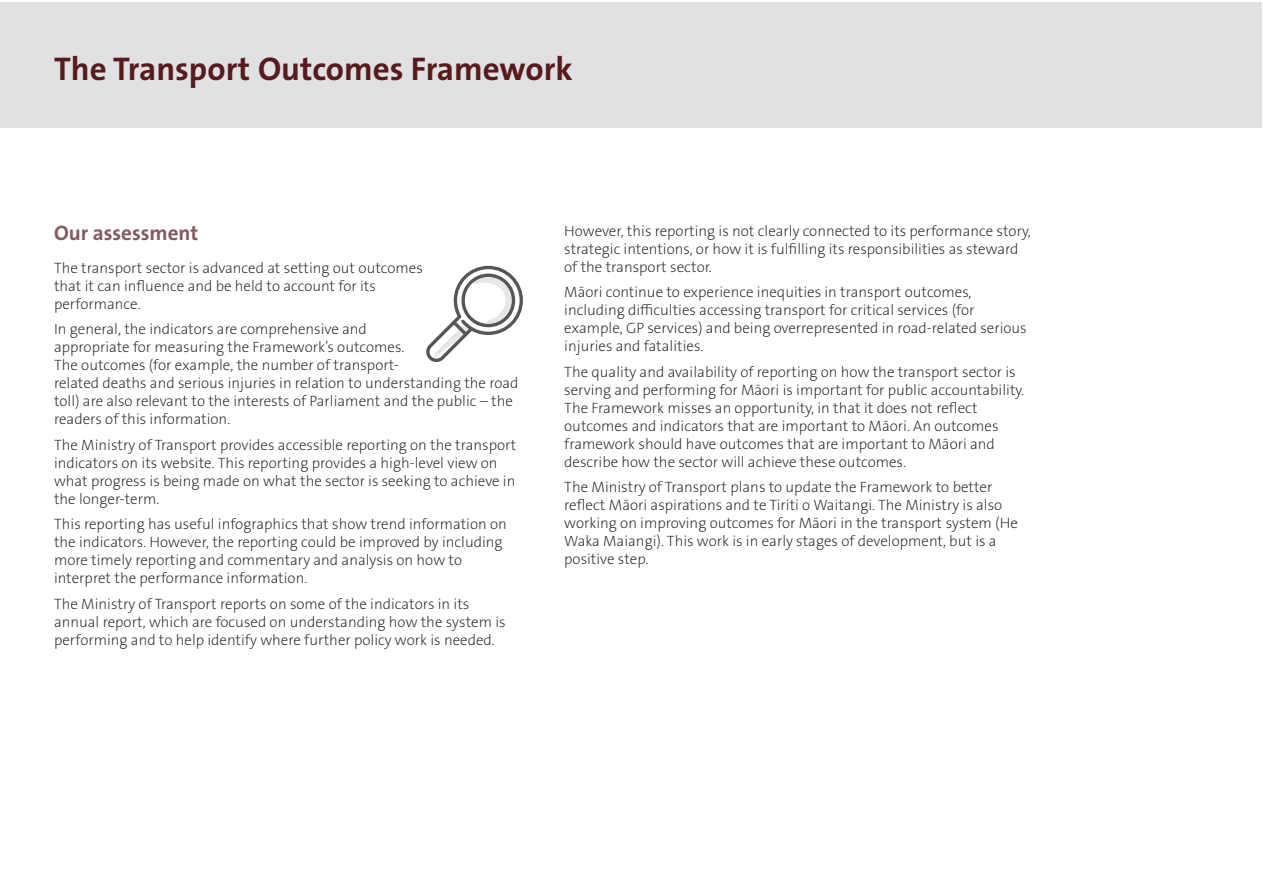
<style>
.page{position:relative;width:1263px;height:893px;background:#fff}
.page>*{position:absolute;margin:0;border:0;box-sizing:border-box;transform-origin:0 0}
.t1{font:700 33px "The Sans OT7";color:#571b1d}
.heading_2{font:700 21px "The Sans OT7";color:#825b60}
.body_text{font:200 15px/18px "The Sans OT2";color:#231f20}
</style>
<div class="page">
<div style="left:0;top:2px;width:1261px;height:125px;background:#e0e1e3"></div>
<svg style="left:426px;top:266px;width:97px;height:96px"></svg>
<p class="t1" style="left:54px;top:48px;width:520px">The Transport Outcomes Framework</p>
<p class="heading_2" style="left:54px;top:219px;width:146px">Our assessment</p>
<p class="body_text" style="left:54px;top:259px;width:370px">The transport sector is advanced at setting out outcomes that it can influence and be held to account for its performance.</p>
<p class="body_text" style="left:54px;top:320px;width:466px">In general, the indicators are comprehensive and<br>appropriate for measuring the Framework’s outcomes.<br>The outcomes (for example, the number of transport-<br>related deaths and serious injuries in relation to understanding the road toll) are also relevant to the interests of Parliament and the public – the readers of this information.</p>
<p class="body_text" style="left:54px;top:436px;width:464px">The Ministry of Transport provides accessible reporting on the transport indicators on its website. This reporting provides a high-level view on what progress is being made on what the sector is seeking to achieve in the longer-term.</p>
<p class="body_text" style="left:54px;top:515px;width:454px">This reporting has useful infographics that show trend information on the indicators. However, the reporting could be improved by including more timely reporting and commentary and analysis on how to interpret the performance information.</p>
<p class="body_text" style="left:54px;top:595px;width:453px">The Ministry of Transport reports on some of the indicators in its annual report, which are focused on understanding how the system is performing and to help identify where further policy work is needed.</p>
<p class="body_text" style="left:564px;top:222px;width:468px">However, this reporting is not clearly connected to its performance story, strategic intentions, or how it is fulfilling its responsibilities as steward of the transport sector.</p>
<p class="body_text" style="left:564px;top:283px;width:464px">Māori continue to experience inequities in transport outcomes, including difficulties accessing transport for critical services (for example, GP services) and being overrepresented in road-related serious injuries and fatalities.</p>
<p class="body_text" style="left:564px;top:363px;width:461px">The quality and availability of reporting on how the transport sector is serving and performing for Māori is important for public accountability.<br>The Framework misses an opportunity, in that it does not reflect outcomes and indicators that are important to Māori. An outcomes framework should have outcomes that are important to Māori and describe how the sector will achieve these outcomes.</p>
<p class="body_text" style="left:564px;top:478px;width:455px">The Ministry of Transport plans to update the Framework to better reflect Māori aspirations and te Tiriti o Waitangi. The Ministry is also working on improving outcomes for Māori in the transport system (He Waka Maiangi). This work is in early stages of development, but is a positive step.</p>
</div>
